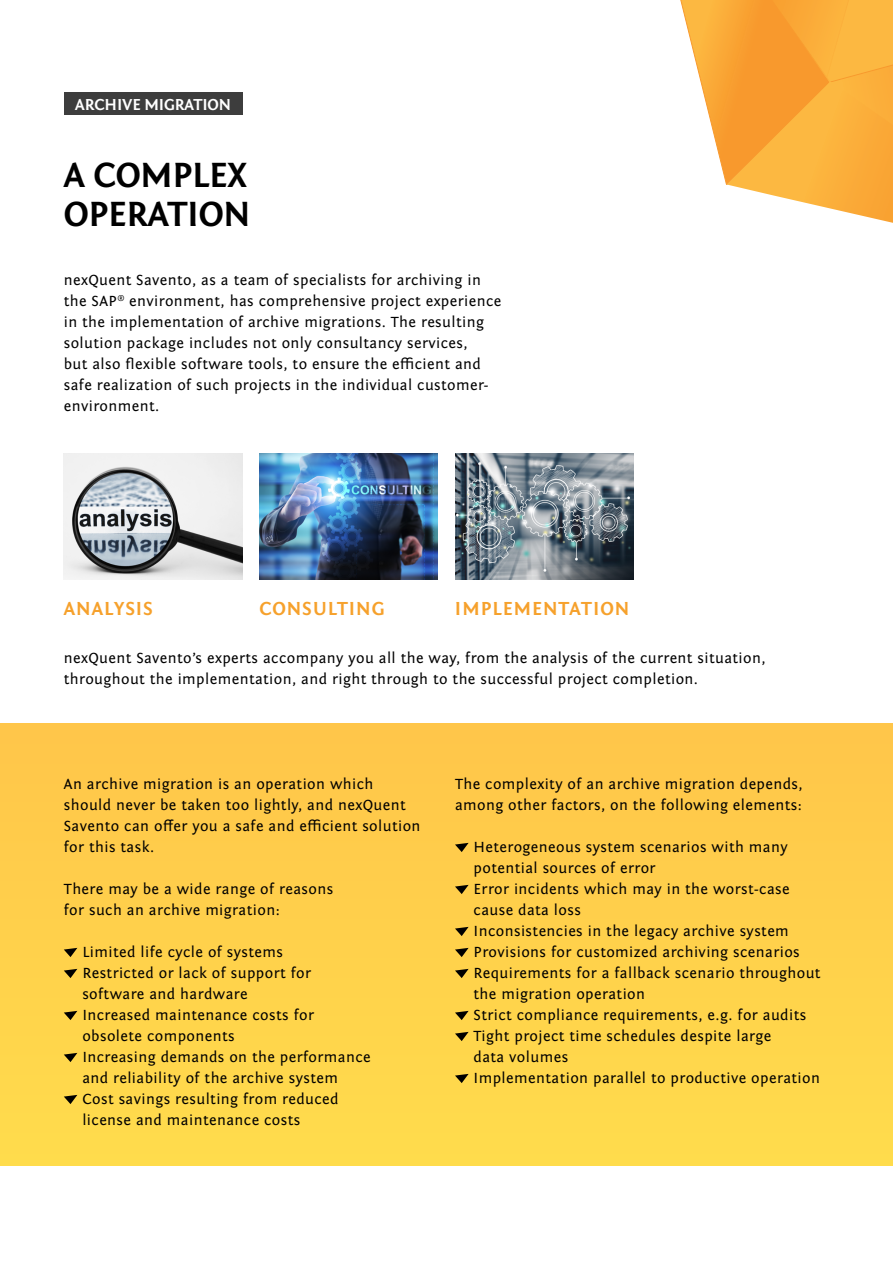
<style>
.page{position:relative;width:893px;height:1263px;background:#fff}
.page>*{position:absolute;margin:0;border:0;box-sizing:border-box;transform-origin:0 0}
.t1{font:700 36.15px/38.2px "Fontin Sans";letter-spacing:-.01em;color:#000}
.t2{font:700 19.5px "Fontin Sans";letter-spacing:.05em;color:#f6a12c}
.t3{font:700 16.35px "Fontin Sans";letter-spacing:-.01em;color:#fff}
.t4{font:15.3px/21px "Fontin Sans";letter-spacing:.025em;color:#000}
</style>
<div class="page">
<svg style="left:680px;top:0;width:213px;height:223px"></svg>
<div style="left:0;top:724px;width:893px;height:441px;background:#ffd14b"></div>
<svg style="left:64px;top:948px;width:13px;height:9px"></svg>
<svg style="left:64px;top:969px;width:13px;height:9px"></svg>
<svg style="left:64px;top:1011px;width:13px;height:9px"></svg>
<svg style="left:64px;top:1053px;width:13px;height:9px"></svg>
<svg style="left:64px;top:1095px;width:13px;height:9px"></svg>
<svg style="left:455px;top:843px;width:14px;height:9px"></svg>
<svg style="left:455px;top:885px;width:14px;height:9px"></svg>
<svg style="left:455px;top:927px;width:14px;height:9px"></svg>
<svg style="left:455px;top:948px;width:14px;height:9px"></svg>
<svg style="left:455px;top:969px;width:14px;height:9px"></svg>
<svg style="left:455px;top:1011px;width:14px;height:9px"></svg>
<svg style="left:455px;top:1032px;width:14px;height:9px"></svg>
<svg style="left:455px;top:1074px;width:14px;height:9px"></svg>
<img style="left:64px;top:453px;width:178px;height:126px">
<img style="left:259px;top:453px;width:179px;height:126px">
<img style="left:455px;top:453px;width:179px;height:126px">
<div style="left:64px;top:92px;width:178px;height:23px;background:#3d3d3d"></div>
<p class="t3" style="left:75px;top:95px;width:157px">ARCHIVE MIGRATION</p>
<h1 class="t1" style="left:64px;top:157px;width:188px">A COMPLEX<br>OPERATION</h1>
<p class="t4" style="left:64px;top:270px;width:439px">nexQuent Savento, as a team of specialists for archiving in the SAP<sup>®</sup> environment, has comprehensive project experience in the implementation of archive migrations. The resulting solution package includes not only consultancy services,<br>but also flexible software tools, to ensure the efficient and safe realization of such projects in the individual customer&shy;environment.</p>
<p class="t2" style="left:64px;top:598px;width:91px">ANALYSIS</p>
<p class="t2" style="left:259px;top:598px;width:127px">CONSULTING</p>
<p class="t2" style="left:455px;top:598px;width:176px">IMPLEMENTATION</p>
<p class="t4" style="left:64px;top:648px;width:703px">nexQuent Savento’s experts accompany you all the way, from the analysis of the current situation, throughout the implementation, and right through to the successful project completion.</p>
<p class="t4" style="left:64px;top:774px;width:358px">An archive migration is an operation which should never be taken too lightly, and nexQuent Savento can offer you a safe and efficient solution for this task.</p>
<p class="t4" style="left:64px;top:879px;width:271px">There may be a wide range of reasons for such an archive migration:</p>
<p class="t4" style="left:82px;top:942px;width:290px">Limited life cycle of systems<br>Restricted or lack of support for software and hardware<br>Increased maintenance costs for obsolete components<br>Increasing demands on the performance and reliability of the archive system<br>Cost savings resulting from reduced license and maintenance costs</p>
<p class="t4" style="left:455px;top:774px;width:349px">The complexity of an archive migration depends, among other factors, on the following elements:</p>
<p class="t4" style="left:474px;top:837px;width:348px">Heterogeneous system scenarios with many potential sources of error<br>Error incidents which may in the worst-case cause data loss<br>Inconsistencies in the legacy archive system Provisions for customized archiving scenarios Requirements for a fallback scenario throughout the migration operation<br>Strict compliance requirements, e.g. for audits Tight project time schedules despite large<br>data volumes<br>Implementation parallel to productive operation</p>
</div>
